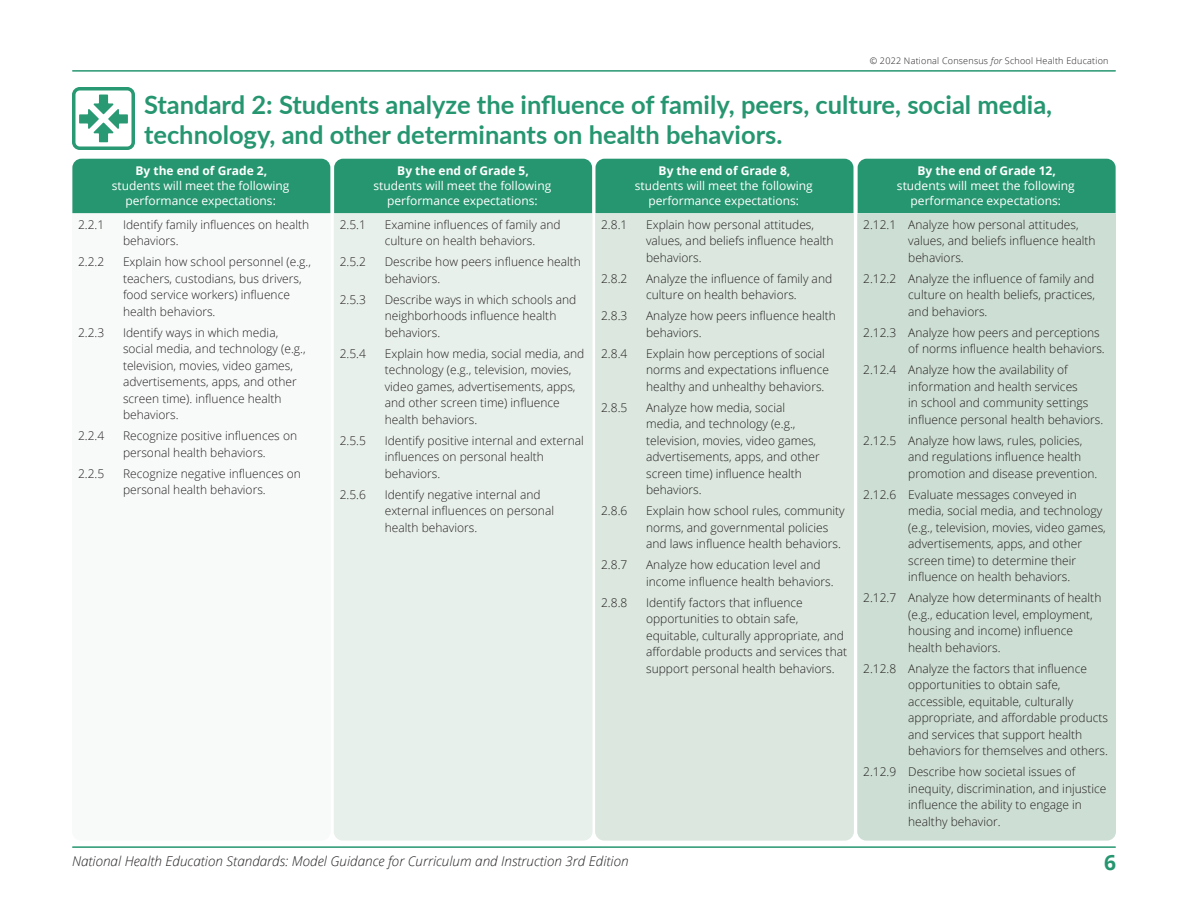
<style>
.page{position:relative;width:1188px;height:918px;background:#fff}
.page>*{position:absolute;margin:0;border:0;box-sizing:border-box;transform-origin:0 0}
.B_Head{font:700 25.5px/30px "Lato";color:#269670}
.B_Head-2{font:700 21px "Open Sans";color:#269670}
.t1{font:italic 300 13.5px "Open Sans";color:#231f20}
.expectations_list{font:300 12px/16.5px "Open Sans";color:#231f20}
.table_row_1_expectat{font:12px/15px "Open Sans";color:#fff;text-align:center}
.t2{font:300 9px "Open Sans";letter-spacing:.025em;color:#231f20}
.s1{font-style:italic}
.s2{font-weight:700}
</style>
<div class="page">
<hr style="left:73px;top:846px;width:1042px;height:2px;background:#269670">
<hr style="left:73px;top:70px;width:1042px;height:2px;background:#269670">
<svg style="left:72px;top:87px;width:63px;height:63px"></svg>
<div style="left:334px;top:214px;width:258px;height:627px;background:#e8f0eb"></div>
<div style="left:595px;top:214px;width:259px;height:627px;background:#dbe7df"></div>
<div style="left:857px;top:214px;width:259px;height:627px;background:#cdded4"></div>
<div style="left:72px;top:159px;width:1044px;height:54px;background:#269670"></div>
<p class="t2" style="left:870px;top:54px;width:240px">© 2022 National Consensus <span class="s1">for</span> School Health Education</p>
<p class="B_Head" style="left:144px;top:88px;width:910px">Standard 2: Students analyze the influence of family, peers, culture, social media, technology, and other determinants on health behaviors.</p>
<p class="table_row_1_expectat" style="left:112px;top:163px;width:179px"><span class="s2">By the end of Grade 2, </span>students will meet the following performance expectations:</p>
<p class="table_row_1_expectat" style="left:373px;top:163px;width:179px"><span class="s2">By the end of Grade 5, </span>students will meet the following performance expectations:</p>
<p class="table_row_1_expectat" style="left:635px;top:163px;width:179px"><span class="s2">By the end of Grade 8, </span>students will meet the following performance expectations:</p>
<p class="table_row_1_expectat" style="left:897px;top:163px;width:179px"><span class="s2">By the end of Grade 12, </span>students will meet the following performance expectations:</p>
<p class="expectations_list" style="left:78px;top:216px;width:28px">2.2.1</p>
<p class="expectations_list" style="left:123px;top:216px;width:188px">Identify family influences on health behaviors.</p>
<p class="expectations_list" style="left:78px;top:253px;width:28px">2.2.2</p>
<p class="expectations_list" style="left:123px;top:253px;width:189px">Explain how school personnel (e.g., teachers, custodians, bus drivers, food service workers) influence health behaviors.</p>
<p class="expectations_list" style="left:78px;top:324px;width:28px">2.2.3</p>
<p class="expectations_list" style="left:123px;top:324px;width:184px">Identify ways in which media, social media, and technology (e.g., television, movies, video games, advertisements, apps, and other screen time). influence health behaviors.</p>
<p class="expectations_list" style="left:78px;top:427px;width:28px">2.2.4</p>
<p class="expectations_list" style="left:123px;top:427px;width:176px">Recognize positive influences on personal health behaviors.</p>
<p class="expectations_list" style="left:78px;top:465px;width:28px">2.2.5</p>
<p class="expectations_list" style="left:123px;top:465px;width:179px">Recognize negative influences on personal health behaviors.</p>
<p class="expectations_list" style="left:340px;top:216px;width:28px">2.5.1</p>
<p class="expectations_list" style="left:385px;top:216px;width:177px">Examine influences of family and culture on health behaviors.</p>
<p class="expectations_list" style="left:340px;top:253px;width:28px">2.5.2</p>
<p class="expectations_list" style="left:385px;top:253px;width:198px">Describe how peers influence health behaviors.</p>
<p class="expectations_list" style="left:340px;top:291px;width:28px">2.5.3</p>
<p class="expectations_list" style="left:385px;top:291px;width:193px">Describe ways in which schools and neighborhoods influence health behaviors.</p>
<p class="expectations_list" style="left:340px;top:345px;width:28px">2.5.4</p>
<p class="expectations_list" style="left:385px;top:345px;width:201px">Explain how media, social media, and technology (e.g., television, movies, video games, advertisements, apps, and other screen time) influence health behaviors.</p>
<p class="expectations_list" style="left:340px;top:432px;width:28px">2.5.5</p>
<p class="expectations_list" style="left:385px;top:432px;width:201px">Identify positive internal and external influences on personal health behaviors.</p>
<p class="expectations_list" style="left:340px;top:486px;width:28px">2.5.6</p>
<p class="expectations_list" style="left:385px;top:486px;width:171px">Identify negative internal and external influences on personal health behaviors.</p>
<p class="expectations_list" style="left:601px;top:216px;width:28px">2.8.1</p>
<p class="expectations_list" style="left:646px;top:216px;width:189px">Explain how personal attitudes, values, and beliefs influence health behaviors.</p>
<p class="expectations_list" style="left:601px;top:270px;width:28px">2.8.2</p>
<p class="expectations_list" style="left:646px;top:270px;width:188px">Analyze the influence of family and culture on health behaviors.</p>
<p class="expectations_list" style="left:601px;top:307px;width:28px">2.8.3</p>
<p class="expectations_list" style="left:646px;top:307px;width:191px">Analyze how peers influence health behaviors.</p>
<p class="expectations_list" style="left:601px;top:345px;width:28px">2.8.4</p>
<p class="expectations_list" style="left:646px;top:345px;width:184px">Explain how perceptions of social norms and expectations influence healthy and unhealthy behaviors.</p>
<p class="expectations_list" style="left:601px;top:399px;width:28px">2.8.5</p>
<p class="expectations_list" style="left:646px;top:399px;width:175px">Analyze how media, social media, and technology (e.g., television, movies, video games, advertisements, apps, and other screen time) influence health behaviors.</p>
<p class="expectations_list" style="left:601px;top:502px;width:28px">2.8.6</p>
<p class="expectations_list" style="left:646px;top:502px;width:200px">Explain how school rules, community norms, and governmental policies and laws influence health behaviors.</p>
<p class="expectations_list" style="left:601px;top:556px;width:28px">2.8.7</p>
<p class="expectations_list" style="left:646px;top:556px;width:189px">Analyze how education level and income influence health behaviors.</p>
<p class="expectations_list" style="left:601px;top:594px;width:28px">2.8.8</p>
<p class="expectations_list" style="left:646px;top:594px;width:203px">Identify factors that influence opportunities to obtain safe, equitable, culturally appropriate, and affordable products and services that support personal health behaviors.</p>
<p class="t1" style="left:72px;top:851px;width:558px">National Health Education Standards: Model Guidance for Curriculum and Instruction 3rd Edition</p>
<p class="expectations_list" style="left:908px;top:216px;width:189px;text-indent:-45px">2.12.1 Analyze how personal attitudes, values, and beliefs influence health behaviors.</p>
<p class="expectations_list" style="left:908px;top:270px;width:188px;text-align:justify;text-indent:-45px">2.12.2 Analyze the influence of family and culture on health beliefs, practices, and behaviors.</p>
<p class="expectations_list" style="left:908px;top:324px;width:198px;text-indent:-45px">2.12.3 Analyze how peers and perceptions of norms influence health behaviors.</p>
<p class="expectations_list" style="left:908px;top:361px;width:197px;text-indent:-45px">2.12.4 Analyze how the availability of information and health services<br>in school and community settings influence personal health behaviors.</p>
<p class="expectations_list" style="left:908px;top:432px;width:191px;text-indent:-45px">2.12.5 Analyze how laws, rules, policies, and regulations influence health promotion and disease prevention.</p>
<p class="expectations_list" style="left:908px;top:486px;width:199px;text-indent:-45px">2.12.6 Evaluate messages conveyed in media, social media, and technology (e.g., television, movies, video games, advertisements, apps, and other screen time) to determine their influence on health behaviors.</p>
<p class="expectations_list" style="left:908px;top:589px;width:195px;text-indent:-45px">2.12.7 Analyze how determinants of health (e.g., education level, employment, housing and income) influence health behaviors.</p>
<p class="expectations_list" style="left:908px;top:660px;width:201px;text-indent:-45px">2.12.8 Analyze the factors that influence opportunities to obtain safe, accessible, equitable, culturally appropriate, and affordable products and services that support health behaviors for themselves and others.</p>
<p class="expectations_list" style="left:908px;top:763px;width:200px;text-indent:-45px">2.12.9 Describe how societal issues of inequity, discrimination, and injustice influence the ability to engage in healthy behavior.</p>
<p class="B_Head-2" style="left:1104px;top:848px;width:13px">6</p>
</div>
